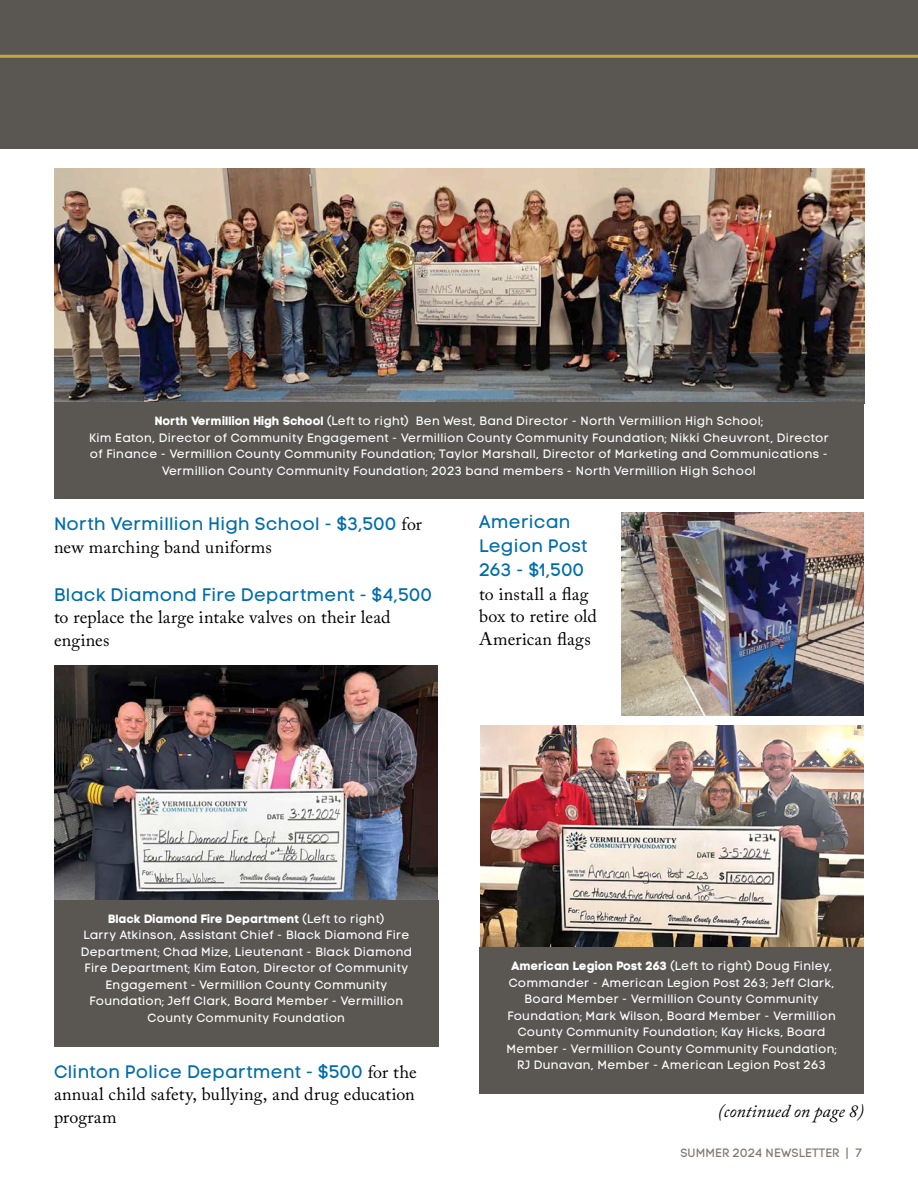
<style>
.page{position:relative;width:918px;height:1188px;background:#fff}
.page>*{position:absolute;margin:0;border:0;box-sizing:border-box;transform-origin:0 0}
.t1{font:18px/23.4px "Adobe Caslon Pro";letter-spacing:.01em;color:#000}
.t2{font:18px/22.5px "Code Pro LC";letter-spacing:.015em;color:#006daa}
.t3{font:italic 18px "Adobe Caslon Pro";color:#000}
.t4{font:12px/16.5px "Code Pro LC";letter-spacing:.025em;color:#fff;text-align:center}
.t5{font:12px "Code Pro LC";letter-spacing:.01em;color:#827671}
.s1{font-family:"Code Pro Bold LC"}
.s2{font-family:"Adobe Caslon Pro";color:#000}
.s3{font-family:"Code Pro LC";color:#006daa}
</style>
<div class="page">
<div style="left:0;top:0;width:918px;height:148px;background:#5a5753"></div>
<hr style="left:0;top:55px;width:918px;height:3px;background:#c1a742">
<img style="left:55px;top:666px;width:383px;height:234px">
<div style="left:54px;top:900px;width:385px;height:146px;background:#5a5753"></div>
<img style="left:54px;top:169px;width:811px;height:235px">
<div style="left:54px;top:403px;width:810px;height:96px;background:#5a5753"></div>
<img style="left:480px;top:726px;width:383px;height:222px">
<div style="left:479px;top:948px;width:385px;height:146px;background:#5a5753"></div>
<img style="left:621px;top:512px;width:243px;height:204px">
<p class="t4" style="left:89px;top:413px;width:741px"><span class="s1">North Vermillion High School</span> (Left to right) Ben West, Band Director - North Vermillion High School;<br>Kim Eaton, Director of Community Engagement - Vermillion County Community Foundation; Nikki Cheuvront, Director of Finance - Vermillion County Community Foundation; Taylor Marshall, Director of Marketing and Communications - Vermillion County Community Foundation; 2023 band members - North Vermillion High School</p>
<p class="t2" style="left:54px;top:513px;width:370px">North Vermillion High School - $3,500 <span class="s2">for new marching band uniforms</span></p>
<p class="t1" style="left:54px;top:583px;width:380px;line-height:22.5px"><span class="s3">Black Diamond Fire Department - $4,500 </span>to replace the large intake valves on their lead engines</p>
<p class="t1" style="left:479px;top:510px;width:119px"><span class="s3">American<br>Legion Post<br>263 - $1,500 </span>to install a flag box to retire old<br>American flags</p>
<p class="t4" style="left:81px;top:910px;width:333px"><span class="s1">Black Diamond Fire Department</span> (Left to right)<br>Larry Atkinson, Assistant Chief - Black Diamond Fire Department; Chad Mize, Lieutenant - Black Diamond Fire Department; Kim Eaton, Director of Community Engagement - Vermillion County Community Foundation; Jeff Clark, Board Member - Vermillion County Community Foundation</p>
<p class="t1" style="left:54px;top:1060px;width:364px;line-height:22.5px;text-align:justify"><span class="s3">Clinton Police Department - $500</span> for the annual child safety, bullying, and drug education program</p>
<p class="t4" style="left:507px;top:958px;width:332px"><span class="s1">American Legion Post 263</span> (Left to right) Doug Finley, Commander - American Legion Post 263; Jeff Clark, Board Member - Vermillion County Community Foundation; Mark Wilson, Board Member - Vermillion County Community Foundation; Kay Hicks, Board Member - Vermillion County Community Foundation; RJ Dunavan, Member - American Legion Post 263</p>
<p class="t3" style="left:718px;top:1100px;width:148px">(continued on page 8)</p>
<p class="t5" style="left:680px;top:1145px;width:184px">SUMMER 2024 NEWSLETTER | 7</p>
</div>
